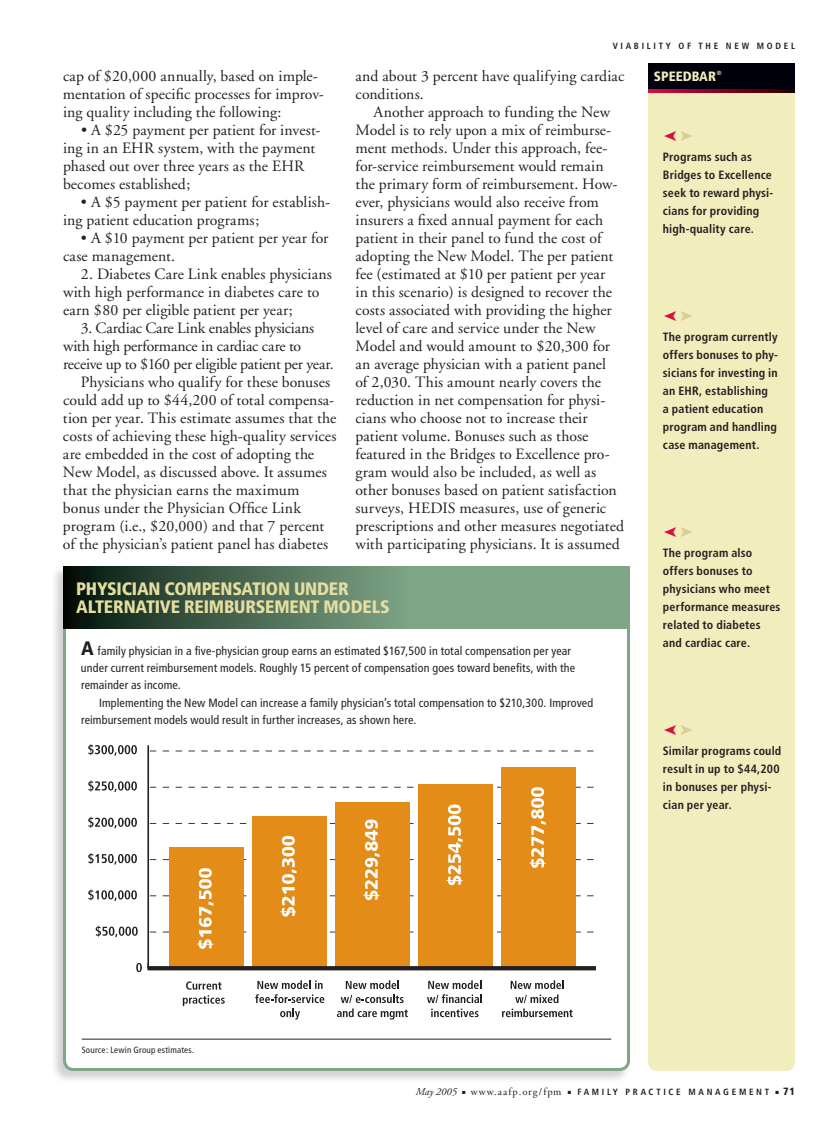
<style>
.page{position:relative;width:837px;height:1134px;background:#fff}
.page>*{position:absolute;margin:0;border:0;box-sizing:border-box;transform-origin:0 0}
.t1{font:900 condensed 18px/18px "Frutiger";letter-spacing:-.01em;color:#e6dea1}
.t2{font:15.75px/18px "Adobe Garamond";letter-spacing:.005em;color:#231f20}
.t3{font:15.75px "Adobe Garamond";letter-spacing:-.02em;color:#231f20}
.t4{font:15.75px "Adobe Garamond";letter-spacing:-.015em;color:#231f20}
.t5{font:900 condensed 13.5px "Frutiger";color:#f2edbd}
.t6{font:700 condensed 12px/18px "Frutiger";letter-spacing:.015em;color:#231f20}
.t7{font:condensed 12px/17.2px "Frutiger";letter-spacing:.015em;color:#231f20}
.t8{font:10.5px "Adobe Garamond";letter-spacing:.1em;color:#231f20}
.t9{font:italic 10.5px "Adobe Garamond";color:#231f20}
.t10{font:900 condensed 10.5px "Frutiger";color:#231f20}
.t11{font:700 condensed 9px "Frutiger";letter-spacing:.3em;color:#231f20}
.t12{font:condensed 9px "Frutiger";letter-spacing:.02em;color:#231f20}
.t13{font:700 condensed 6px "Frutiger";color:#f2edbd}
.s1{font-weight:900;font-size:19.5px}
</style>
<div class="page">
<div style="left:648px;top:92px;width:147px;height:979px;background:#f2edbd"></div>
<div style="left:648px;top:63px;width:147px;height:27px;background:#00000d"></div>
<svg style="left:648px;top:89px;width:147px;height:3px"></svg>
<div style="left:50px;top:565px;width:581px;height:520px;background:#231f20;opacity:.2"></div>
<svg style="left:62px;top:588px;width:569px;height:482px"></svg>
<svg style="left:63px;top:566px;width:567px;height:63px;background:#5a7a62"></svg>
<svg style="left:136px;top:963px;width:6px;height:9px"></svg>
<svg style="left:96px;top:926px;width:42px;height:11px"></svg>
<svg style="left:88px;top:889px;width:49px;height:12px"></svg>
<svg style="left:88px;top:853px;width:49px;height:12px"></svg>
<svg style="left:88px;top:817px;width:49px;height:11px"></svg>
<svg style="left:88px;top:780px;width:49px;height:12px"></svg>
<svg style="left:88px;top:744px;width:49px;height:12px"></svg>
<svg style="left:183px;top:981px;width:42px;height:25px"></svg>
<svg style="left:255px;top:980px;width:69px;height:40px"></svg>
<svg style="left:149px;top:751px;width:445px;height:1px"></svg>
<hr style="left:148px;top:745px;width:1px;height:223px;background:#231f20">
<svg style="left:149px;top:963px;width:6px;height:3px"></svg>
<div style="left:501px;top:767px;width:74px;height:201px;background:#e38c18"></div>
<div style="left:418px;top:784px;width:75px;height:184px;background:#e38c18"></div>
<div style="left:335px;top:802px;width:75px;height:166px;background:#e38c18"></div>
<div style="left:252px;top:816px;width:75px;height:152px;background:#e38c18"></div>
<div style="left:169px;top:847px;width:75px;height:121px;background:#e38c18"></div>
<svg style="left:147px;top:966px;width:449px;height:4px;background:#272220"></svg>
<svg style="left:149px;top:787px;width:445px;height:162px"></svg>
<svg style="left:337px;top:980px;width:71px;height:40px"></svg>
<svg style="left:431px;top:1009px;width:48px;height:8px"></svg>
<svg style="left:427px;top:980px;width:55px;height:23px"></svg>
<svg style="left:502px;top:980px;width:71px;height:37px"></svg>
<hr style="left:82px;top:1039px;width:529px;height:1px;background:#231f20">
<svg style="left:664px;top:131px;width:29px;height:10px"></svg>
<svg style="left:664px;top:311px;width:29px;height:10px"></svg>
<svg style="left:664px;top:527px;width:29px;height:10px"></svg>
<svg style="left:664px;top:725px;width:29px;height:10px"></svg>
<p class="t11" style="left:613px;top:40px;width:184px">VIABILITY OF THE NEW MODEL</p>
<p class="t2" style="left:63px;top:67px;width:262px">cap of $20,000 annually, based on imple&shy;mentation of specific processes for improv&shy;ing quality including the following:</p>
<p class="t2" style="left:63px;top:121px;width:259px;text-indent:18px">• A $25 payment per patient for invest&shy;ing in an EHR system, with the payment phased out over three years as the EHR becomes established;</p>
<p class="t2" style="left:63px;top:193px;width:269px;text-indent:18px">• A $5 payment per patient for establish&shy;ing patient education programs;</p>
<p class="t2" style="left:63px;top:229px;width:267px;text-indent:18px">• A $10 payment per patient per year for case management.</p>
<p class="t2" style="left:63px;top:265px;width:271px;text-indent:18px">2. Diabetes Care Link enables physicians with high performance in diabetes care to earn $80 per eligible patient per year;</p>
<p class="t4" style="left:81px;top:320px;width:235px">3. Cardiac Care Link enables physicians</p>
<p class="t2" style="left:63px;top:337px;width:240px">with high performance in cardiac care to</p>
<p class="t3" style="left:63px;top:356px;width:272px">receive up to $160 per eligible patient per year.</p>
<p class="t2" style="left:81px;top:373px;width:251px">Physicians who qualify for these bonuses</p>
<p class="t2" style="left:63px;top:391px;width:273px">could add up to $44,200 of total compensa-</p>
<p class="t2" style="left:63px;top:409px;width:275px">tion per year. This estimate assumes that the</p>
<p class="t2" style="left:63px;top:427px;width:275px">costs of achieving these high-quality services</p>
<p class="t2" style="left:63px;top:445px;width:253px">are embedded in the cost of adopting the</p>
<p class="t2" style="left:63px;top:463px;width:266px">New Model, as discussed above. It assumes</p>
<p class="t2" style="left:63px;top:481px;width:238px">that the physician earns the maximum</p>
<p class="t2" style="left:63px;top:499px;width:240px">bonus under the Physician Office Link</p>
<p class="t2" style="left:63px;top:517px;width:263px">program (i.e., $20,000) and that 7 percent</p>
<p class="t2" style="left:63px;top:535px;width:267px">of the physician’s patient panel has diabetes</p>
<p class="t2" style="left:356px;top:67px;width:270px">and about 3 percent have qualifying cardiac conditions.</p>
<p class="t2" style="left:355px;top:103px;width:270px;text-indent:18px">Another approach to funding the New Model is to rely upon a mix of reimburse&shy;ment methods. Under this approach, fee&shy;for-service reimbursement would remain the primary form of reimbursement. How&shy;ever, physicians would also receive from insurers a fixed annual payment for each patient in their panel to fund the cost of adopting the New Model. The per patient fee (estimated at $10 per patient per year<br>in this scenario) is designed to recover the costs associated with providing the higher level of care and service under the New Model and would amount to $20,300 for an average physician with a patient panel<br>of 2,030. This amount nearly covers the reduction in net compensation for physi&shy;cians who choose not to increase their patient volume. Bonuses such as those featured in the Bridges to Excellence pro&shy;gram would also be included, as well as other bonuses based on patient satisfaction surveys, HEDIS measures, use of generic prescriptions and other measures negotiated with participating physicians. It is assumed</p>
<p class="t1" style="left:76px;top:580px;width:315px">PHYSICIAN COMPENSATION UNDER<br>ALTERNATIVE REIMBURSEMENT MODELS</p>
<p class="t7" style="left:81px;top:642px;width:496px"><span class="s1">A</span> family physician in a five-physician group earns an estimated $167,500 in total compensation per year under current reimbursement models. Roughly 15 percent of compensation goes toward benefits, with the remainder as income.</p>
<p class="t7" style="left:81px;top:694px;width:514px;text-indent:18px">Implementing the New Model can increase a family physician’s total compensation to $210,300. Improved reimbursement models would result in further increases, as shown here.</p>
<p class="t5" style="left:654px;top:68px;width:64px">SPEEDBAR</p>
<p class="t13" style="left:717px;top:70px;width:6px">®</p>
<p class="t6" style="left:663px;top:148px;width:112px">Programs such as<br>Bridges to Excellence seek to reward physi&shy;cians for providing high-quality care.</p>
<p class="t6" style="left:663px;top:328px;width:117px">The program currently offers bonuses to phy&shy;sicians for investing in an EHR, establishing<br>a patient education program and handling case management.</p>
<p class="t6" style="left:663px;top:544px;width:119px">The program also offers bonuses to physicians who meet performance measures related to diabetes and cardiac care.</p>
<p class="t6" style="left:663px;top:742px;width:120px">Similar programs could result in up to $44,200 in bonuses per physi&shy;cian per year.</p>
<p class="t12" style="left:82px;top:1045px;width:114px">Source: Lewin Group estimates.</p>
<p class="t9" style="left:416px;top:1086px;width:43px">May 2005</p>
<p class="t8" style="left:462px;top:1086px;width:101px">■ www.aafp.org/fpm</p>
<p class="t11" style="left:568px;top:1087px;width:213px">■ FAMILY PRACTICE MANAGEMENT ■</p>
<p class="t10" style="left:783px;top:1085px;width:13px">71</p>
</div>
